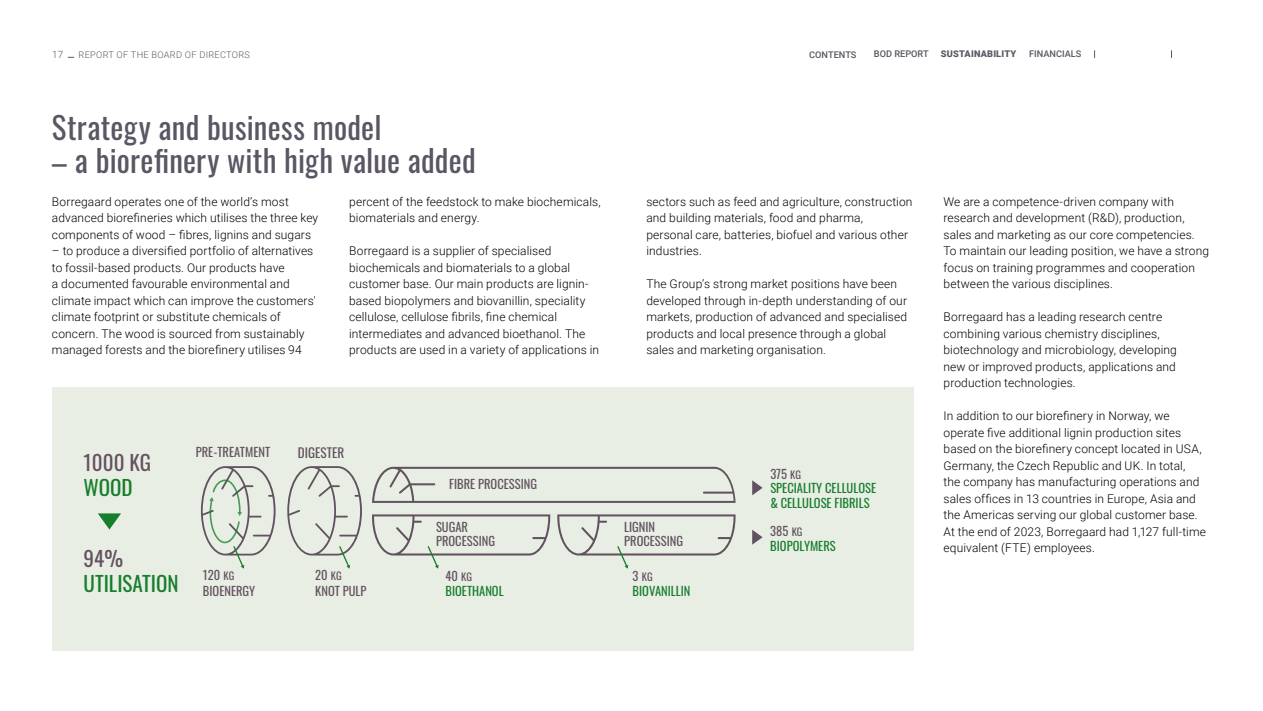
<style>
.page{position:relative;width:1263px;height:711px;background:#fff}
.page>*{position:absolute;margin:0;border:0;box-sizing:border-box;transform-origin:0 0}
.t1{font:30.9px "Oswald";letter-spacing:.01em;color:#5b5663}
.t2{font:21px "Oswald";color:#167e2c}
.t3{font:21px "Oswald";color:#635260}
.t4{font:13.2px "Oswald";color:#61525f}
.t5{font:12.45px/14.5px "Oswald";color:#167e2c}
.t6{font:12.45px/13.8px "Oswald";color:#61525f}
.t7{font:12.45px/15.8px "Oswald";color:#635260}
.t8{font:12.45px/15.8px "Oswald";color:#645260}
.t9{font:300 12px/16.5px "Roboto";letter-spacing:.01em;color:#000}
.t10{font:10.5px "Oswald";color:#635260}
.t11{font:300 9.9px "Roboto";color:#5b5663}
.t12{font:300 9.15px "Roboto";letter-spacing:.03em;color:#5b5663}
.t13{font:500 9.15px "Roboto";color:#5b5663}
.t14{font:900 9.15px "Roboto";letter-spacing:.02em;color:#5b5663}
.s1{font-size:10.5px}
.s2{color:#635260}
.s3{font-size:10.5px;color:#635260}
.s4{font-size:12.45px}
</style>
<div class="page">
<div style="left:52px;top:387px;width:861px;height:264px;background:#e9eee4"></div>
<svg style="left:287px;top:466px;width:75px;height:103px"></svg>
<svg style="left:752px;top:480px;width:11px;height:15px"></svg>
<svg style="left:752px;top:530px;width:11px;height:15px"></svg>
<svg style="left:98px;top:513px;width:23px;height:17px"></svg>
<svg style="left:372px;top:467px;width:364px;height:36px"></svg>
<svg style="left:372px;top:514px;width:178px;height:55px"></svg>
<svg style="left:557px;top:514px;width:179px;height:55px"></svg>
<svg style="left:201px;top:466px;width:75px;height:103px"></svg>
<p class="t11" style="left:52px;top:47px;width:13px">17</p>
<p class="t12" style="left:79px;top:48px;width:173px">REPORT OF THE BOARD OF DIRECTORS</p>
<p class="t13" style="left:809px;top:48px;width:49px">CONTENTS</p>
<p class="t13" style="left:874px;top:48px;width:56px">BOD REPORT</p>
<p class="t14" style="left:941px;top:48px;width:77px">SUSTAINABILITY</p>
<p class="t13" style="left:1029px;top:48px;width:54px">FINANCIALS</p>
<h1 class="t1" style="left:52px;top:99px;width:331px">Strategy and business model</h1>
<h1 class="t1" style="left:52px;top:132px;width:425px">– a biorefinery with high value added</h1>
<p class="t9" style="left:52px;top:193px;width:268px">Borregaard operates one of the world’s most advanced biorefineries which utilises the three key components of wood – fibres, lignins and sugars</p>
<p class="t9" style="left:52px;top:242px;width:265px">– to produce a diversified portfolio of alternatives to fossil-based products. Our products have<br>a documented favourable environmental and climate impact which can improve the customers' climate footprint or substitute chemicals of concern. The wood is sourced from sustainably managed forests and the biorefinery utilises 94</p>
<p class="t9" style="left:349px;top:193px;width:253px">percent of the feedstock to make biochemicals, biomaterials and energy.</p>
<p class="t9" style="left:349px;top:242px;width:251px">Borregaard is a supplier of specialised biochemicals and biomaterials to a global customer base. Our main products are lignin&shy;based biopolymers and biovanillin, speciality cellulose, cellulose fibrils, fine chemical intermediates and advanced bioethanol. The products are used in a variety of applications in</p>
<p class="t9" style="left:646px;top:193px;width:268px">sectors such as feed and agriculture, construction and building materials, food and pharma,<br>personal care, batteries, biofuel and various other industries.</p>
<p class="t9" style="left:646px;top:275px;width:262px">The Group’s strong market positions have been developed through in-depth understanding of our markets, production of advanced and specialised products and local presence through a global sales and marketing organisation.</p>
<h2 class="t3" style="left:84px;top:443px;width:69px">1000 KG</h2>
<h2 class="t2" style="left:84px;top:469px;width:51px">WOOD</h2>
<p class="t6" style="left:196px;top:444px;width:76px">PRE-TREATMENT</p>
<h2 class="t3" style="left:84px;top:540px;width:41px">94%</h2>
<h2 class="t2" style="left:84px;top:565px;width:97px">UTILISATION</h2>
<p class="t7" style="left:203px;top:566px;width:54px">120 <span class="s1">KG<br></span>BIOENERGY</p>
<p class="t4" style="left:298px;top:440px;width:48px">DIGESTER</p>
<p class="t8" style="left:315px;top:566px;width:53px"><span class="s2">20</span> <span class="s3">KG<br></span>KNOT PULP</p>
<p class="t6" style="left:449px;top:476px;width:90px">FIBRE PROCESSING</p>
<p class="t6" style="left:436px;top:519px;width:61px">SUGAR<br>PROCESSING</p>
<p class="t6" style="left:624px;top:519px;width:61px">LIGNIN<br>PROCESSING</p>
<p class="t5" style="left:446px;top:566px;width:60px;line-height:15.8px"><span class="s2">40</span> <span class="s3">KG<br></span>BIOETHANOL</p>
<p class="t10" style="left:633px;top:567px;width:22px"><span class="s4">3</span> KG</p>
<p class="t5" style="left:633px;top:583px;width:59px">BIOVANILLIN</p>
<p class="t5" style="left:770px;top:465px;width:107px"><span class="s2">375</span> <span class="s3">KG<br></span>SPECIALITY CELLULOSE &amp; CELLULOSE FIBRILS</p>
<p class="t5" style="left:770px;top:523px;width:67px"><span class="s2">385</span> <span class="s3">KG<br></span>BIOPOLYMERS</p>
<p class="t9" style="left:944px;top:193px;width:267px">We are a competence-driven company with research and development (R&amp;D), production, sales and marketing as our core competencies.<br>To maintain our leading position, we have a strong focus on training programmes and cooperation between the various disciplines.</p>
<p class="t9" style="left:944px;top:308px;width:235px">Borregaard has a leading research centre combining various chemistry disciplines, biotechnology and microbiology, developing new or improved products, applications and production technologies.</p>
<p class="t9" style="left:944px;top:407px;width:264px">In addition to our biorefinery in Norway, we operate five additional lignin production sites based on the biorefinery concept located in USA, Germany, the Czech Republic and UK. In total,<br>the company has manufacturing operations and sales offices in 13 countries in Europe, Asia and the Americas serving our global customer base.<br>At the end of 2023, Borregaard had 1,127 full-time equivalent (FTE) employees.</p>
</div>
